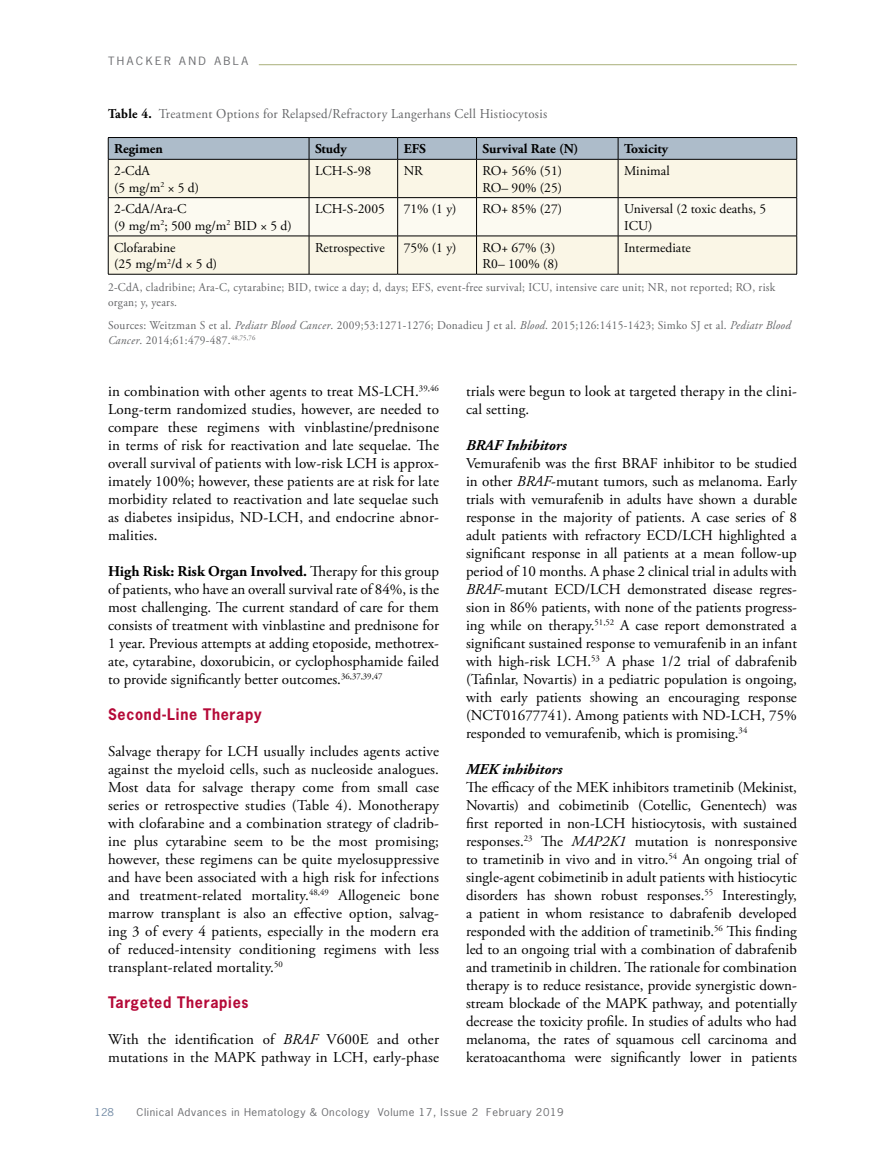
<style>
.page{position:relative;width:878px;height:1175px;background:#fff}
.page>*{position:absolute;margin:0;border:0;box-sizing:border-box;transform-origin:0 0}
.t1{font:15px/18px "Adobe Garamond Pro";letter-spacing:.01em;color:#000;text-align:justify}
.t2{font:700 15px "News Gothic Std";letter-spacing:.05em;color:#b50938;scale:.95 1}
.t3{font:italic 700 15px "Adobe Garamond Pro";color:#000}
.t4{font:13.5px/16.5px "Adobe Garamond Pro";color:#000}
.t5{font:13.5px "Adobe Garamond Pro";letter-spacing:.025em;color:#636466;scale:.95 1}
.t6{font:700 13.5px "Adobe Garamond Pro";color:#000}
.t7{font:12px/15px "Adobe Garamond Pro";letter-spacing:.025em;color:#636466;scale:.95 1}
.t8{font:10.8px "News Gothic Std";letter-spacing:.2em;color:#6d6e71;scale:1.11 1}
.t9{font:10.2px "News Gothic Std";letter-spacing:.05em;color:#6d6e71;scale:1.11 1}
.t10{font:10.2px "News Gothic Std";color:#738ba5;scale:1.11 1}
.s1{font-weight:700;color:#000}
.s2{font-style:italic}
.s3{font-weight:700}
</style>
<div class="page">
<hr style="left:259px;top:64px;width:537px;height:1px;background:#a9b07b">
<div style="left:109px;top:160px;width:687px;height:114px;background:#faf6e6"></div>
<div style="left:109px;top:198px;width:687px;height:38px;background:#fcfaf1"></div>
<svg style="left:108px;top:137px;width:689px;height:22px;background:#a2b0bd"></svg>
<hr style="left:108px;top:159px;width:201px;height:1px;background:#000">
<hr style="left:108px;top:159px;width:1px;height:38px;background:#000">
<hr style="left:309px;top:159px;width:88px;height:1px;background:#000">
<hr style="left:309px;top:159px;width:1px;height:38px;background:#000">
<hr style="left:397px;top:159px;width:79px;height:1px;background:#000">
<hr style="left:397px;top:159px;width:1px;height:38px;background:#000">
<hr style="left:476px;top:159px;width:142px;height:1px;background:#000">
<hr style="left:476px;top:159px;width:1px;height:38px;background:#000">
<hr style="left:618px;top:159px;width:178px;height:1px;background:#000">
<hr style="left:618px;top:159px;width:1px;height:38px;background:#000">
<hr style="left:796px;top:159px;width:1px;height:38px;background:#000">
<hr style="left:108px;top:197px;width:201px;height:1px;background:#000">
<hr style="left:108px;top:198px;width:1px;height:38px;background:#000">
<hr style="left:309px;top:197px;width:88px;height:1px;background:#000">
<hr style="left:309px;top:198px;width:1px;height:38px;background:#000">
<hr style="left:397px;top:197px;width:79px;height:1px;background:#000">
<hr style="left:397px;top:198px;width:1px;height:38px;background:#000">
<hr style="left:476px;top:197px;width:142px;height:1px;background:#000">
<hr style="left:476px;top:198px;width:1px;height:38px;background:#000">
<hr style="left:618px;top:197px;width:178px;height:1px;background:#000">
<hr style="left:618px;top:198px;width:1px;height:38px;background:#000">
<hr style="left:796px;top:198px;width:1px;height:38px;background:#000">
<hr style="left:108px;top:236px;width:201px;height:1px;background:#000">
<hr style="left:108px;top:236px;width:1px;height:38px;background:#000">
<hr style="left:309px;top:236px;width:88px;height:1px;background:#000">
<hr style="left:309px;top:236px;width:1px;height:38px;background:#000">
<hr style="left:397px;top:236px;width:79px;height:1px;background:#000">
<hr style="left:397px;top:236px;width:1px;height:38px;background:#000">
<hr style="left:476px;top:236px;width:142px;height:1px;background:#000">
<hr style="left:476px;top:236px;width:1px;height:38px;background:#000">
<hr style="left:618px;top:236px;width:178px;height:1px;background:#000">
<hr style="left:618px;top:236px;width:1px;height:38px;background:#000">
<hr style="left:796px;top:236px;width:1px;height:38px;background:#000">
<hr style="left:108px;top:274px;width:201px;height:1px;background:#000">
<hr style="left:309px;top:274px;width:88px;height:1px;background:#000">
<hr style="left:397px;top:274px;width:79px;height:1px;background:#000">
<hr style="left:476px;top:274px;width:142px;height:1px;background:#000">
<hr style="left:618px;top:274px;width:178px;height:1px;background:#000">
<p class="t8" style="left:108px;top:54px;width:128px">THACKER AND ABLA</p>
<p class="t5" style="left:108px;top:105px;width:464px"><span class="s1">Table 4.</span> Treatment Options for Relapsed/Refractory Langerhans Cell Histiocytosis</p>
<p class="t6" style="left:114px;top:141px;width:50px">Regimen</p>
<p class="t6" style="left:315px;top:141px;width:33px">Study</p>
<p class="t6" style="left:403px;top:141px;width:24px">EFS</p>
<p class="t6" style="left:482px;top:141px;width:97px">Survival Rate (N)</p>
<p class="t6" style="left:624px;top:141px;width:46px">Toxicity</p>
<p class="t4" style="left:114px;top:163px;width:86px">2-CdA<br>(5 mg/m<sup>2</sup> × 5 d)</p>
<p class="t4" style="left:315px;top:163px;width:58px">LCH-S-98</p>
<p class="t4" style="left:403px;top:163px;width:21px">NR</p>
<p class="t4" style="left:482px;top:163px;width:81px">RO+ 56% (51)<br>RO– 90% (25)</p>
<p class="t4" style="left:624px;top:163px;width:47px">Minimal</p>
<p class="t4" style="left:114px;top:201px;width:179px">2-CdA/Ara-C<br>(9 mg/m<sup>2</sup>; 500 mg/m<sup>2</sup> BID × 5 d)</p>
<p class="t4" style="left:315px;top:201px;width:71px">LCH-S-2005</p>
<p class="t4" style="left:403px;top:201px;width:54px">71% (1 y)</p>
<p class="t4" style="left:482px;top:201px;width:81px">RO+ 85% (27)</p>
<p class="t4" style="left:624px;top:201px;width:144px">Universal (2 toxic deaths, 5<br>ICU)</p>
<p class="t4" style="left:114px;top:240px;width:104px">Clofarabine<br>(25 mg/m<sup>2</sup>/d × 5 d)</p>
<p class="t4" style="left:315px;top:240px;width:71px">Retrospective</p>
<p class="t4" style="left:403px;top:240px;width:54px">75% (1 y)</p>
<p class="t4" style="left:482px;top:240px;width:77px">RO+ 67% (3)<br>R0– 100% (8)</p>
<p class="t4" style="left:624px;top:240px;width:68px">Intermediate</p>
<p class="t7" style="left:108px;top:280px;width:704px">2-CdA, cladribine; Ara-C, cytarabine; BID, twice a day; d, days; EFS, event-free survival; ICU, intensive care unit; NR, not reported; RO, risk organ; y, years.</p>
<p class="t7" style="left:108px;top:318px;width:720px">Sources: Weitzman S et al. <span class="s2">Pediatr Blood Cancer</span>. 2009;53:1271-1276; Donadieu J et al. <span class="s2">Blood</span>. 2015;126:1415-1423; Simko SJ et al. <span class="s2">Pediatr Blood<br>Cancer</span>. 2014;61:479-487.<sup>48,75,76</sup></p>
<p class="t1" style="left:108px;top:383px;width:332px">in combination with other agents to treat MS-LCH.<sup>39,46<br></sup>Long-term randomized studies, however, are needed to compare these regimens with vinblastine/prednisone in terms of risk for reactivation and late sequelae. The overall survival of patients with low-risk LCH is approx&shy;imately 100%; however, these patients are at risk for late morbidity related to reactivation and late sequelae such as diabetes insipidus, ND-LCH, and endocrine abnor&shy;malities.</p>
<p class="t1" style="left:108px;top:563px;width:332px"><span class="s3">High Risk: Risk Organ Involved.</span> Therapy for this group of patients, who have an overall survival rate of 84%, is the most challenging. The current standard of care for them consists of treatment with vinblastine and prednisone for 1 year. Previous attempts at adding etoposide, methotrex&shy;ate, cytarabine, doxorubicin, or cyclophosphamide failed to provide significantly better outcomes.<sup>36,37,39,47</sup></p>
<p class="t2" style="left:108px;top:704px;width:163px">Second-Line Therapy</p>
<p class="t1" style="left:108px;top:743px;width:332px">Salvage therapy for LCH usually includes agents active against the myeloid cells, such as nucleoside analogues.<br>Most data for salvage therapy come from small case series or retrospective studies (Table 4). Monotherapy with clofarabine and a combination strategy of cladrib&shy;ine plus cytarabine seem to be the most promising; however, these regimens can be quite myelosuppressive and have been associated with a high risk for infections and treatment-related mortality.<sup>48,49</sup> Allogeneic bone marrow transplant is also an effective option, salvag&shy;ing 3 of every 4 patients, especially in the modern era of reduced-intensity conditioning regimens with less transplant-related mortality.<sup>50</sup></p>
<p class="t2" style="left:108px;top:992px;width:149px">Targeted Therapies</p>
<p class="t1" style="left:108px;top:1031px;width:332px">With the identification of <span class="s2">BRAF</span> V600E and other mutations in the MAPK pathway in LCH, early-phase</p>
<p class="t1" style="left:466px;top:383px;width:332px">trials were begun to look at targeted therapy in the clini&shy;cal setting.</p>
<p class="t3" style="left:466px;top:437px;width:102px">BRAF Inhibitors</p>
<p class="t1" style="left:466px;top:455px;width:332px">Vemurafenib was the first BRAF inhibitor to be studied in other <span class="s2">BRAF</span>-mutant tumors, such as melanoma. Early trials with vemurafenib in adults have shown a durable response in the majority of patients. A case series of 8 adult patients with refractory ECD/LCH highlighted a significant response in all patients at a mean follow-up period of 10 months. A phase 2 clinical trial in adults with <span class="s2">BRAF</span>-mutant ECD/LCH demonstrated disease regres&shy;sion in 86% patients, with none of the patients progress&shy;ing while on therapy.<sup>51,52</sup> A case report demonstrated a significant sustained response to vemurafenib in an infant with high-risk LCH.<sup>53</sup> A phase 1/2 trial of dabrafenib (Tafinlar, Novartis) in a pediatric population is ongoing, with early patients showing an encouraging response (NCT01677741). Among patients with ND-LCH, 75% responded to vemurafenib, which is promising.<sup>34</sup></p>
<p class="t3" style="left:466px;top:761px;width:98px">MEK inhibitors</p>
<p class="t1" style="left:466px;top:779px;width:332px">The efficacy of the MEK inhibitors trametinib (Mekinist, Novartis) and cobimetinib (Cotellic, Genentech) was first reported in non-LCH histiocytosis, with sustained responses.<sup>23</sup> The <span class="s2">MAP2K1</span> mutation is nonresponsive to trametinib in vivo and in vitro.<sup>54</sup> An ongoing trial of single-agent cobimetinib in adult patients with histiocytic disorders has shown robust responses.<sup>55</sup> Interestingly, a patient in whom resistance to dabrafenib developed responded with the addition of trametinib.<sup>56</sup> This finding led to an ongoing trial with a combination of dabrafenib and trametinib in children. The rationale for combination therapy is to reduce resistance, provide synergistic down&shy;stream blockade of the MAPK pathway, and potentially decrease the toxicity profile. In studies of adults who had melanoma, the rates of squamous cell carcinoma and keratoacanthoma were significantly lower in patients</p>
<p class="t10" style="left:94px;top:1105px;width:19px">128</p>
<p class="t9" style="left:136px;top:1105px;width:386px">Clinical Advances in Hematology &amp; Oncology Volume 17, Issue 2 February 2019</p>
</div>
